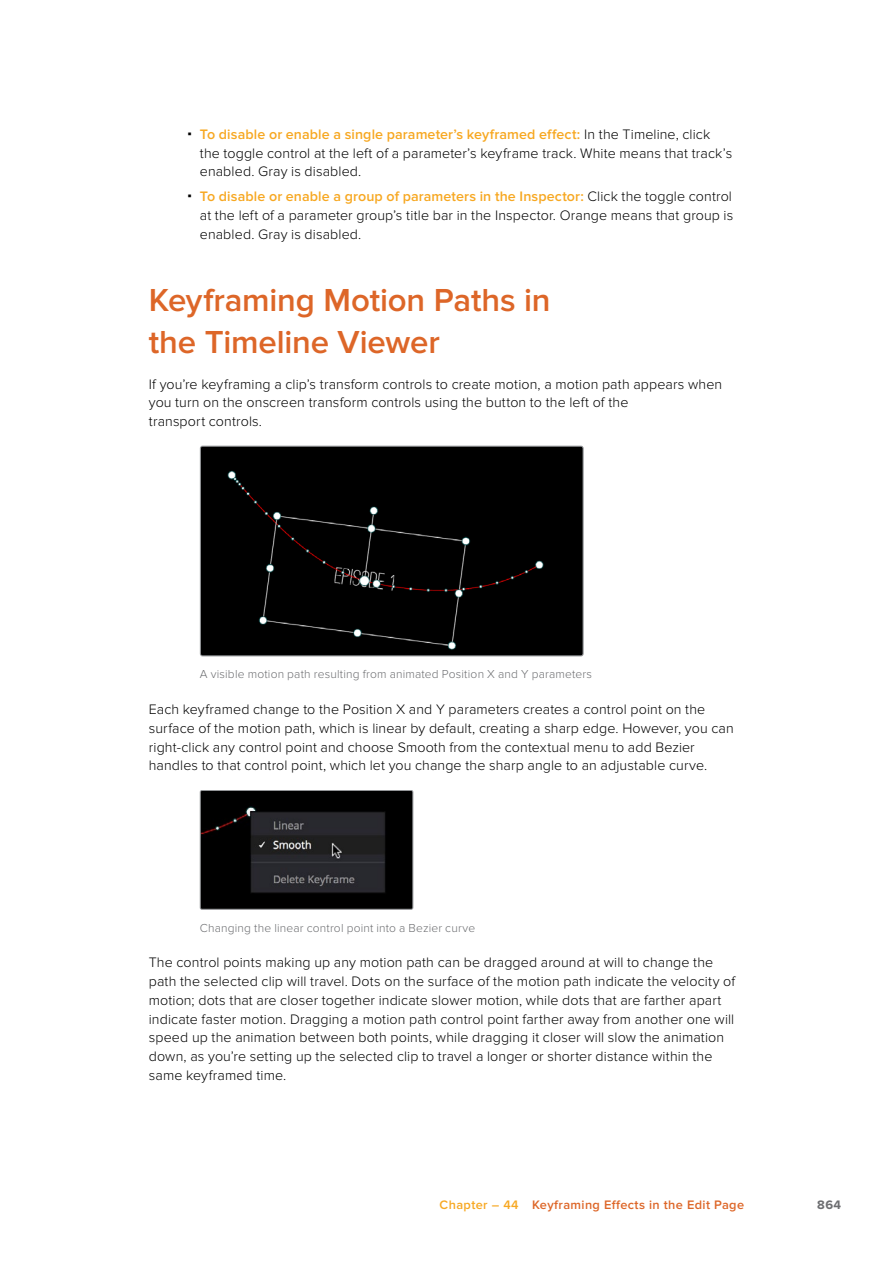
<style>
.page{position:relative;width:893px;height:1263px;background:#fff}
.page>*{position:absolute;margin:0;border:0;box-sizing:border-box;transform-origin:0 0}
.t1{font:600 33px/42px "Proxima Nova";letter-spacing:-.005em;color:#dd6628}
.t2{font:300 14.25px/18.8px "Proxima Nova";letter-spacing:.005em;color:#000}
.t3{font:600 12.75px "Proxima Nova";letter-spacing:.03em;color:#dd6628}
.t4{font:700 12.75px "Proxima Nova";color:#6d6e71}
.t5{font:300 12px "Proxima Nova";letter-spacing:.015em;color:#6d6e71}
.s1{font-weight:600;color:#f7a822}
.s2{color:#f7a822}
</style>
<div class="page">
<div style="left:200px;top:446px;width:382px;height:210px;background:#000"></div>
<div style="left:200px;top:446px;width:384px;height:210px;border:1px solid #939598;border-radius:2px"></div>
<img style="left:202px;top:792px;width:209px;height:116px">
<div style="left:200px;top:790px;width:213px;height:120px;border:1px solid #939598;border-radius:2px"></div>
<p class="t2" style="left:200px;top:125px;width:534px"><span class="s1">To disable or enable a single parameter’s keyframed effect:</span> In the Timeline, click the toggle control at the left of a parameter’s keyframe track. White means that track’s enabled. Gray is disabled.</p>
<p class="t2" style="left:200px;top:187px;width:535px;text-align:justify"><span class="s1">To disable or enable a group of parameters in the Inspector:</span> Click the toggle control at the left of a parameter group’s title bar in the Inspector. Orange means that group is enabled. Gray is disabled.</p>
<h1 class="t1" style="left:149px;top:279px;width:403px">Keyframing Motion Paths in the Timeline Viewer</h1>
<p class="t2" style="left:149px;top:375px;width:575px">If you’re keyframing a clip’s transform controls to create motion, a motion path appears when you turn on the onscreen transform controls using the button to the left of the<br>transport controls.</p>
<p class="t5" style="left:200px;top:667px;width:394px">A visible motion path resulting from animated Position X and Y parameters</p>
<p class="t2" style="left:149px;top:700px;width:586px">Each keyframed change to the Position X and Y parameters creates a control point on the surface of the motion path, which is linear by default, creating a sharp edge. However, you can right-click any control point and choose Smooth from the contextual menu to add Bezier handles to that control point, which let you change the sharp angle to an adjustable curve.</p>
<p class="t5" style="left:200px;top:921px;width:277px">Changing the linear control point into a Bezier curve</p>
<p class="t2" style="left:149px;top:953px;width:588px">The control points making up any motion path can be dragged around at will to change the path the selected clip will travel. Dots on the surface of the motion path indicate the velocity of motion; dots that are closer together indicate slower motion, while dots that are farther apart indicate faster motion. Dragging a motion path control point farther away from another one will speed up the animation between both points, while dragging it closer will slow the animation down, as you’re setting up the selected clip to travel a longer or shorter distance within the same keyframed time.</p>
<p class="t3" style="left:440px;top:1198px;width:306px"><span class="s2">Chapter – 44</span> Keyframing Effects in the Edit Page</p>
<p class="t4" style="left:817px;top:1198px;width:25px">864</p>
</div>
